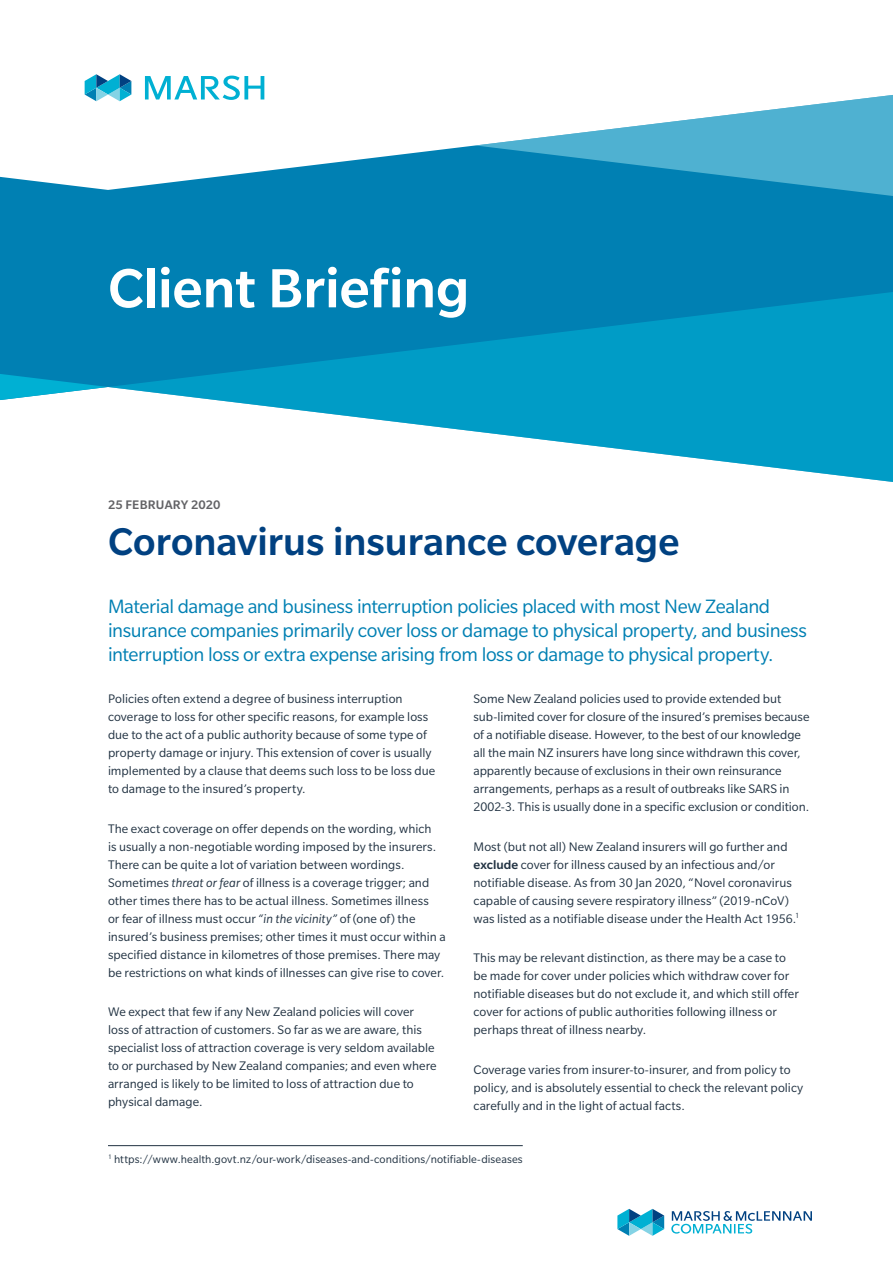
<style>
.page{position:relative;width:893px;height:1263px;background:#fff}
.page>*{position:absolute;margin:0;border:0;box-sizing:border-box;transform-origin:0 0}
.Brochure_Cover_Headl{font:500 60px "Slate Pro";letter-spacing:-.005em;color:#fff}
.Page_Headline_28_28{font:500 42px "Slate Pro";color:#014181}
.Body_Intro_14_16{font:21px/24px "Slate Pro";letter-spacing:-.02em;color:#0080b3}
.Body_Text_9_12{font:13.5px/18px "Slate Pro";letter-spacing:.005em;color:#213242}
.Sub-nomenclature{font:500 13.5px "Slate Pro";letter-spacing:.01em;color:#636366}
.Body_Footnote_8_10{font:12px "Slate Pro";letter-spacing:.01em;color:#213242}
.s1{font-style:italic}
.s2{font-weight:500}
</style>
<div class="page">
<div style="left:0;top:190px;width:893px;height:181px;background:#0080b3"></div>
<svg style="left:0;top:75px;width:475px;height:115px"></svg>
<svg style="left:0;top:371px;width:108px;height:29px"></svg>
<svg style="left:475px;top:95px;width:418px;height:104px"></svg>
<svg style="left:108px;top:289px;width:785px;height:193px;fill:#009cc6"></svg>
<svg style="left:85px;top:74px;width:46px;height:27px"></svg>
<svg style="left:145px;top:76px;width:119px;height:24px"></svg>
<svg style="left:671px;top:1211px;width:141px;height:22px"></svg>
<svg style="left:617px;top:1209px;width:47px;height:27px"></svg>
<hr style="left:108px;top:1145px;width:415px;height:1px;background:#213242">
<p class="Brochure_Cover_Headl" style="left:108px;top:256px;width:363px">Client Briefing</p>
<p class="Sub-nomenclature" style="left:108px;top:497px;width:114px">25 FEBRUARY 2020</p>
<p class="Page_Headline_28_28" style="left:108px;top:519px;width:573px">Coronavirus insurance coverage</p>
<p class="Body_Intro_14_16" style="left:108px;top:594px;width:700px">Material damage and business interruption policies placed with most New Zealand insurance companies primarily cover loss or damage to physical property, and business interruption loss or extra expense arising from loss or damage to physical property.</p>
<p class="Body_Text_9_12" style="left:108px;top:690px;width:329px">Policies often extend a degree of business interruption coverage to loss for other specific reasons, for example loss due to the act of a public authority because of some type of property damage or injury. This extension of cover is usually implemented by a clause that deems such loss to be loss due to damage to the insured’s property.</p>
<p class="Body_Text_9_12" style="left:108px;top:819px;width:339px">The exact coverage on offer depends on the wording, which<br>is usually a non-negotiable wording imposed by the insurers.<br>There can be quite a lot of variation between wordings.<br>Sometimes <span class="s1">threat or fear</span> of illness is a coverage trigger; and other times there has to be actual illness. Sometimes illness<br>or fear of illness must occur <span class="s1">“in the vicinity”</span> of (one of) the insured’s business premises; other times it must occur within a specified distance in kilometres of those premises. There may be restrictions on what kinds of illnesses can give rise to cover.</p>
<p class="Body_Text_9_12" style="left:108px;top:1003px;width:330px">We expect that few if any New Zealand policies will cover loss of attraction of customers. So far as we are aware, this specialist loss of attraction coverage is very seldom available to or purchased by New Zealand companies; and even where arranged is likely to be limited to loss of attraction due to physical damage.</p>
<p class="Body_Text_9_12" style="left:473px;top:690px;width:337px">Some New Zealand policies used to provide extended but sub-limited cover for closure of the insured’s premises because of a notifiable disease. However, to the best of our knowledge all the main NZ insurers have long since withdrawn this cover, apparently because of exclusions in their own reinsurance arrangements, perhaps as a result of outbreaks like SARS in 2002-3. This is usually done in a specific exclusion or condition.</p>
<p class="Body_Text_9_12" style="left:473px;top:837px;width:327px">Most (but not all) New Zealand insurers will go further and <span class="s2">exclude</span> cover for illness caused by an infectious and/or notifiable disease. As from 30 Jan 2020, “Novel coronavirus capable of causing severe respiratory illness” (2019-nCoV) was listed as a notifiable disease under the Health Act 1956.<sup>1</sup></p>
<p class="Body_Text_9_12" style="left:473px;top:949px;width:327px">This may be relevant distinction, as there may be a case to be made for cover under policies which withdraw cover for notifiable diseases but do not exclude it, and which still offer cover for actions of public authorities following illness or perhaps threat of illness nearby.</p>
<p class="Body_Text_9_12" style="left:473px;top:1060px;width:331px">Coverage varies from insurer-to-insurer, and from policy to policy, and is absolutely essential to check the relevant policy carefully and in the light of actual facts.</p>
<p class="Body_Footnote_8_10" style="left:108px;top:1153px;width:416px"><sup>1</sup> https://www.health.govt.nz/our-work/diseases-and-conditions/notifiable-diseases</p>
</div>
